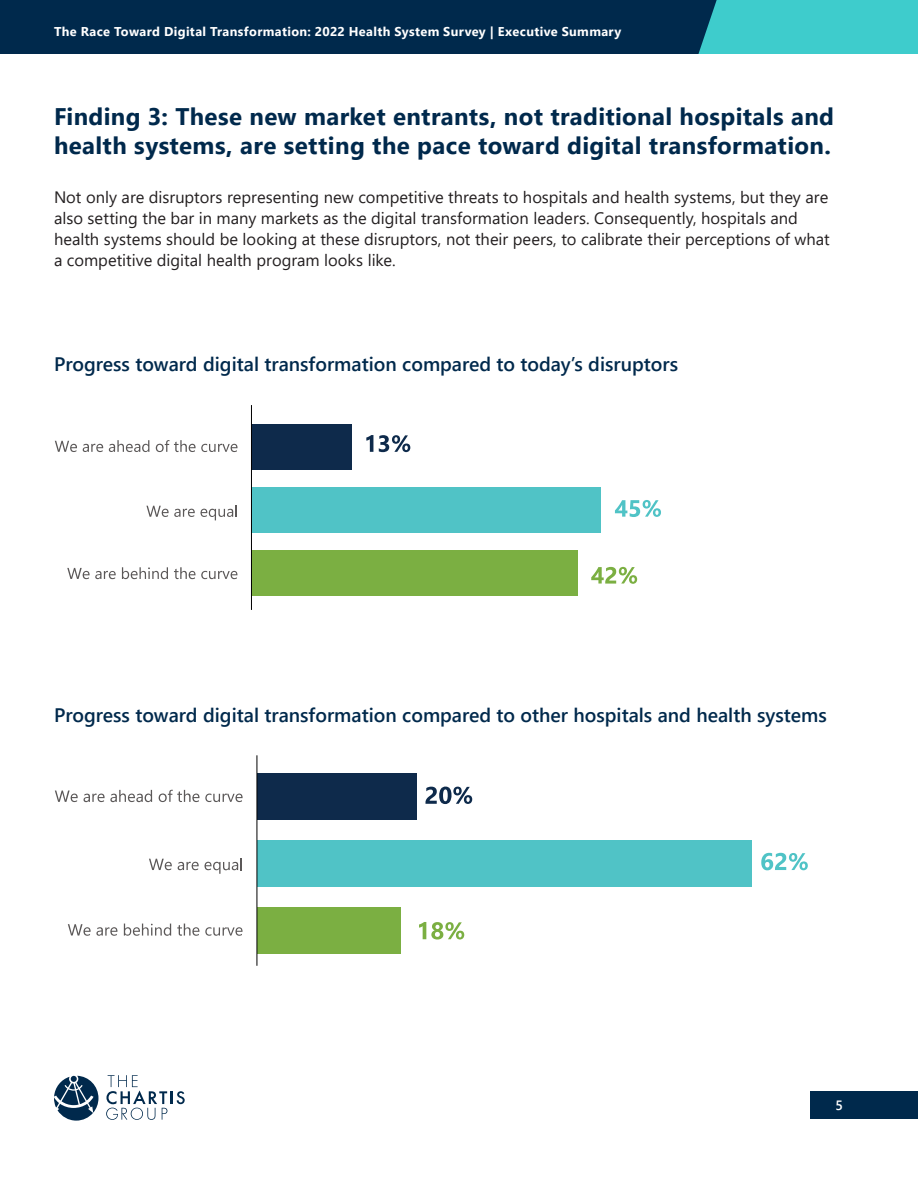
<style>
.page{position:relative;width:918px;height:1188px;background:#fff}
.page>*{position:absolute;margin:0;border:0;box-sizing:border-box;transform-origin:0 0}
.Chartis_-_Heading_1{font:700 24px/28.8px "Segoe UI";letter-spacing:.015em;color:#00294c}
.Chartis_-_Graphic_Ca{font:600 19.5px "Segoe UI";color:#00294c}
.Chartis_-_Body{font:16.5px/21px "Segoe UI";color:#231f20}
.t1{font:600 13.5px "Segoe UI";color:#fff}
.t2{font:700 12.75px "Segoe UI";letter-spacing:.03em;color:#fff}
</style>
<div class="page">
<div style="left:0;top:0;width:918px;height:54px;background:#00294c"></div>
<div style="left:698px;top:0;width:220px;height:54px;background:#3ecccc"></div>
<div style="left:810px;top:1091px;width:108px;height:28px;background:#00294c"></div>
<svg style="left:54px;top:1076px;width:44px;height:45px"></svg>
<svg style="left:106px;top:1075px;width:79px;height:45px"></svg>
<svg style="left:55px;top:441px;width:22px;height:11px"></svg>
<svg style="left:83px;top:444px;width:20px;height:8px"></svg>
<svg style="left:109px;top:440px;width:40px;height:12px"></svg>
<svg style="left:156px;top:440px;width:82px;height:12px"></svg>
<svg style="left:146px;top:505px;width:91px;height:15px"></svg>
<svg style="left:67px;top:568px;width:49px;height:11px"></svg>
<svg style="left:122px;top:567px;width:46px;height:12px"></svg>
<svg style="left:174px;top:567px;width:64px;height:12px"></svg>
<svg style="left:615px;top:500px;width:46px;height:17px"></svg>
<svg style="left:366px;top:435px;width:7px;height:17px"></svg>
<svg style="left:379px;top:435px;width:31px;height:17px"></svg>
<svg style="left:591px;top:567px;width:46px;height:17px"></svg>
<div style="left:251px;top:424px;width:101px;height:45px;background:#0e2a4b"></div>
<div style="left:251px;top:487px;width:350px;height:45px;background:#50c3c6"></div>
<div style="left:251px;top:550px;width:327px;height:46px;background:#7baf42"></div>
<hr style="left:251px;top:405px;width:1px;height:205px;background:#010101">
<svg style="left:55px;top:791px;width:23px;height:11px"></svg>
<svg style="left:84px;top:790px;width:68px;height:12px"></svg>
<svg style="left:159px;top:790px;width:84px;height:12px"></svg>
<svg style="left:149px;top:859px;width:23px;height:11px"></svg>
<svg style="left:178px;top:858px;width:64px;height:16px"></svg>
<svg style="left:68px;top:924px;width:50px;height:12px"></svg>
<svg style="left:124px;top:924px;width:47px;height:12px"></svg>
<svg style="left:177px;top:924px;width:22px;height:12px"></svg>
<svg style="left:205px;top:927px;width:38px;height:9px"></svg>
<svg style="left:761px;top:853px;width:47px;height:17px"></svg>
<svg style="left:425px;top:786px;width:47px;height:18px"></svg>
<svg style="left:419px;top:922px;width:45px;height:18px"></svg>
<div style="left:257px;top:773px;width:160px;height:47px;background:#0e2a4b"></div>
<div style="left:257px;top:840px;width:495px;height:47px;background:#50c3c6"></div>
<div style="left:257px;top:907px;width:144px;height:46px;background:#7baf42"></div>
<hr style="left:257px;top:755px;width:1px;height:211px;background:#010101">
<p class="t2" style="left:54px;top:20px;width:569px">The Race Toward Digital Transformation: 2022 Health System Survey | Executive Summary</p>
<p class="Chartis_-_Heading_1" style="left:54px;top:101px;width:782px">Finding 3: These new market entrants, not traditional hospitals and health systems, are setting the pace toward digital transformation.</p>
<p class="Chartis_-_Body" style="left:54px;top:185px;width:777px">Not only are disruptors representing new competitive threats to hospitals and health systems, but they are also setting the bar in many markets as the digital transformation leaders. Consequently, hospitals and health systems should be looking at these disruptors, not their peers, to calibrate their perceptions of what a competitive digital health program looks like.</p>
<p class="Chartis_-_Graphic_Ca" style="left:54px;top:346px;width:626px">Progress toward digital transformation compared to today’s disruptors</p>
<p class="Chartis_-_Graphic_Ca" style="left:54px;top:696px;width:774px">Progress toward digital transformation compared to other hospitals and health systems</p>
<p class="t1" style="left:836px;top:1092px;width:9px">5</p>
</div>
